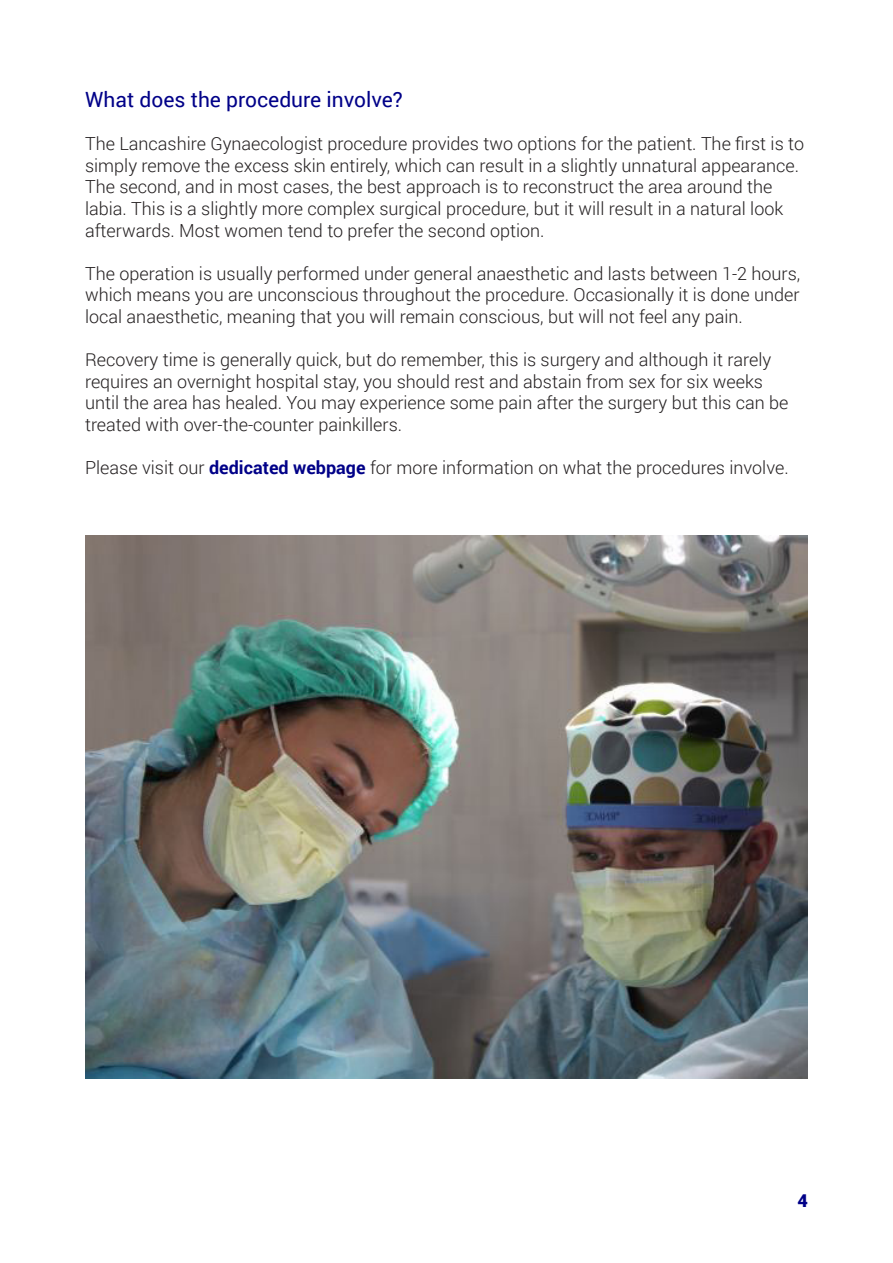
<style>
.page{position:relative;width:893px;height:1263px;background:#fff}
.page>*{position:absolute;margin:0;border:0;box-sizing:border-box;transform-origin:0 0}
.t1{font:21px "Roboto";color:#008}
.t2{font:300 18px/21.6px "Roboto";color:#231f20}
.t3{font:900 18px "Roboto";color:#008}
.s1{font-weight:700;color:#008}
</style>
<div class="page">
<img style="left:85px;top:536px;width:723px;height:542px">
<p class="t1" style="left:85px;top:85px;width:319px">What does the procedure involve?</p>
<p class="t2" style="left:85px;top:132px;width:720px">The Lancashire Gynaecologist procedure provides two options for the patient. The first is to simply remove the excess skin entirely, which can result in a slightly unnatural appearance.<br>The second, and in most cases, the best approach is to reconstruct the area around the labia. This is a slightly more complex surgical procedure, but it will result in a natural look afterwards. Most women tend to prefer the second option.</p>
<p class="t2" style="left:85px;top:262px;width:717px;text-align:justify">The operation is usually performed under general anaesthetic and lasts between 1-2 hours, which means you are unconscious throughout the procedure. Occasionally it is done under local anaesthetic, meaning that you will remain conscious, but will not feel any pain.</p>
<p class="t2" style="left:85px;top:348px;width:705px">Recovery time is generally quick, but do remember, this is surgery and although it rarely requires an overnight hospital stay, you should rest and abstain from sex for six weeks until the area has healed. You may experience some pain after the surgery but this can be treated with over-the-counter painkillers.</p>
<p class="t2" style="left:85px;top:456px;width:705px">Please visit our <span class="s1">dedicated webpage</span> for more information on what the procedures involve.</p>
<p class="t3" style="left:797px;top:1187px;width:12px">4</p>
</div>
